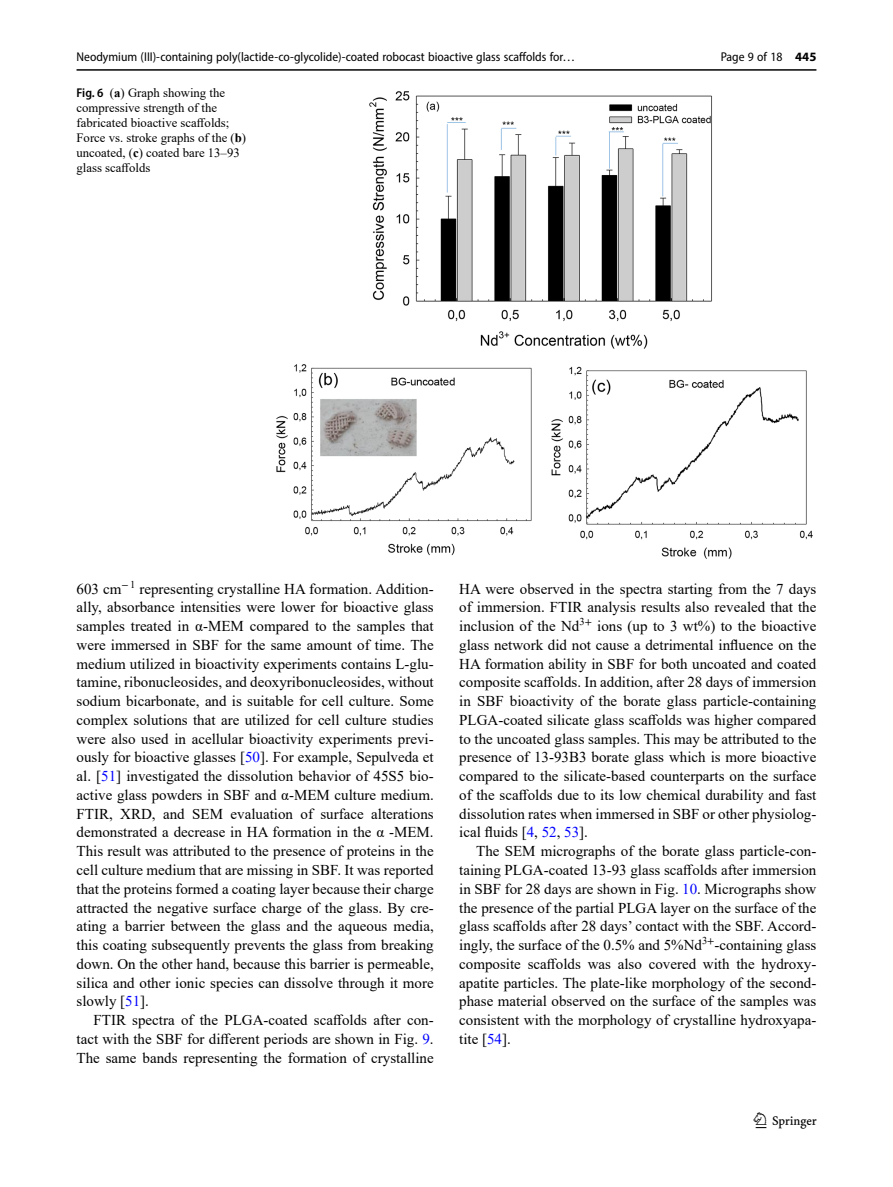
<style>
.page{position:relative;width:893px;height:1187px;background:#fff}
.page>*{position:absolute;margin:0;border:0;box-sizing:border-box;transform-origin:0 0}
.t1{font:22.5px "Springnew";color:#000}
.Body_Text_Indent{font:15px/18.8px "Times New Roman";color:#000;text-align:justify}
.Figure_Caption_Side{font:12.75px/15px "Times New Roman";color:#000}
.t2{font:semi-condensed 12.75px "Myriad Pro";color:#000}
.s1{font-family:"Myriad Pro";font-weight:600;font-stretch:semi-condensed}
.s2{font-weight:700}
.s3{font-weight:700;font-stretch:normal}
.s4{color:#00f}
</style>
<div class="page">
<hr style="left:77px;top:69px;width:739px;height:2px;background:#000">
<img style="left:276px;top:91px;width:537px;height:468px">
<p class="t2" style="left:77px;top:49px;width:500px">Neodymium (III)-containing poly(lactide-co-glycolide)-coated robocast bioactive glass scaffolds for…</p>
<p class="Figure_Caption_Side" style="left:77px;top:84px;width:171px"><span class="s1">Fig. 6</span> (<span class="s2">a</span>) Graph showing the compressive strength of the fabricated bioactive scaffolds;<br>Force vs. stroke graphs of the (<span class="s2">b</span>) uncoated, (<span class="s2">c</span>) coated bare 13–93 glass scaffolds</p>
<p class="t2" style="left:721px;top:49px;width:97px">Page 9 of 18 <span class="s3">445</span></p>
<p class="Body_Text_Indent" style="left:77px;top:578px;width:359px">603 cm<sup>−</sup><sup>1</sup> representing crystalline HA formation. Addition&shy;ally, absorbance intensities were lower for bioactive glass samples treated in α-MEM compared to the samples that were immersed in SBF for the same amount of time. The medium utilized in bioactivity experiments contains L-glu&shy;tamine, ribonucleosides, and deoxyribonucleosides, without sodium bicarbonate, and is suitable for cell culture. Some complex solutions that are utilized for cell culture studies were also used in acellular bioactivity experiments previ&shy;ously for bioactive glasses [<span class="s4">50</span>]. For example, Sepulveda et al. [<span class="s4">51</span>] investigated the dissolution behavior of 45S5 bio&shy;active glass powders in SBF and α-MEM culture medium.<br>FTIR, XRD, and SEM evaluation of surface alterations demonstrated a decrease in HA formation in the α -MEM.<br>This result was attributed to the presence of proteins in the cell culture medium that are missing in SBF. It was reported that the proteins formed a coating layer because their charge attracted the negative surface charge of the glass. By cre&shy;ating a barrier between the glass and the aqueous media, this coating subsequently prevents the glass from breaking down. On the other hand, because this barrier is permeable, silica and other ionic species can dissolve through it more slowly [<span class="s4">51</span>].</p>
<p class="Body_Text_Indent" style="left:77px;top:1010px;width:359px;text-indent:17px">FTIR spectra of the PLGA-coated scaffolds after con&shy;tact with the SBF for different periods are shown in Fig. <span class="s4">9</span>.<br>The same bands representing the formation of crystalline</p>
<p class="Body_Text_Indent" style="left:459px;top:578px;width:359px">HA were observed in the spectra starting from the 7 days of immersion. FTIR analysis results also revealed that the inclusion of the Nd<sup>3</sup><sup>+</sup> ions (up to 3 wt%) to the bioactive glass network did not cause a detrimental influence on the HA formation ability in SBF for both uncoated and coated composite scaffolds. In addition, after 28 days of immersion in SBF bioactivity of the borate glass particle-containing PLGA-coated silicate glass scaffolds was higher compared to the uncoated glass samples. This may be attributed to the presence of 13-93B3 borate glass which is more bioactive compared to the silicate-based counterparts on the surface of the scaffolds due to its low chemical durability and fast dissolution rates when immersed in SBF or other physiolog&shy;ical fluids [<span class="s4">4</span>, <span class="s4">52</span>, <span class="s4">53</span>].</p>
<p class="Body_Text_Indent" style="left:459px;top:841px;width:359px;text-indent:17px">The SEM micrographs of the borate glass particle-con&shy;taining PLGA-coated 13-93 glass scaffolds after immersion in SBF for 28 days are shown in Fig. <span class="s4">10</span>. Micrographs show the presence of the partial PLGA layer on the surface of the glass scaffolds after 28 days’ contact with the SBF. Accord&shy;ingly, the surface of the 0.5% and 5%Nd<sup>3</sup><sup>+</sup>-containing glass composite scaffolds was also covered with the hydroxy&shy;apatite particles. The plate-like morphology of the second&shy;phase material observed on the surface of the samples was consistent with the morphology of crystalline hydroxyapa&shy;tite [<span class="s4">54</span>].</p>
<h1 class="t1" style="left:756px;top:1107px;width:63px">1 3</h1>
</div>
